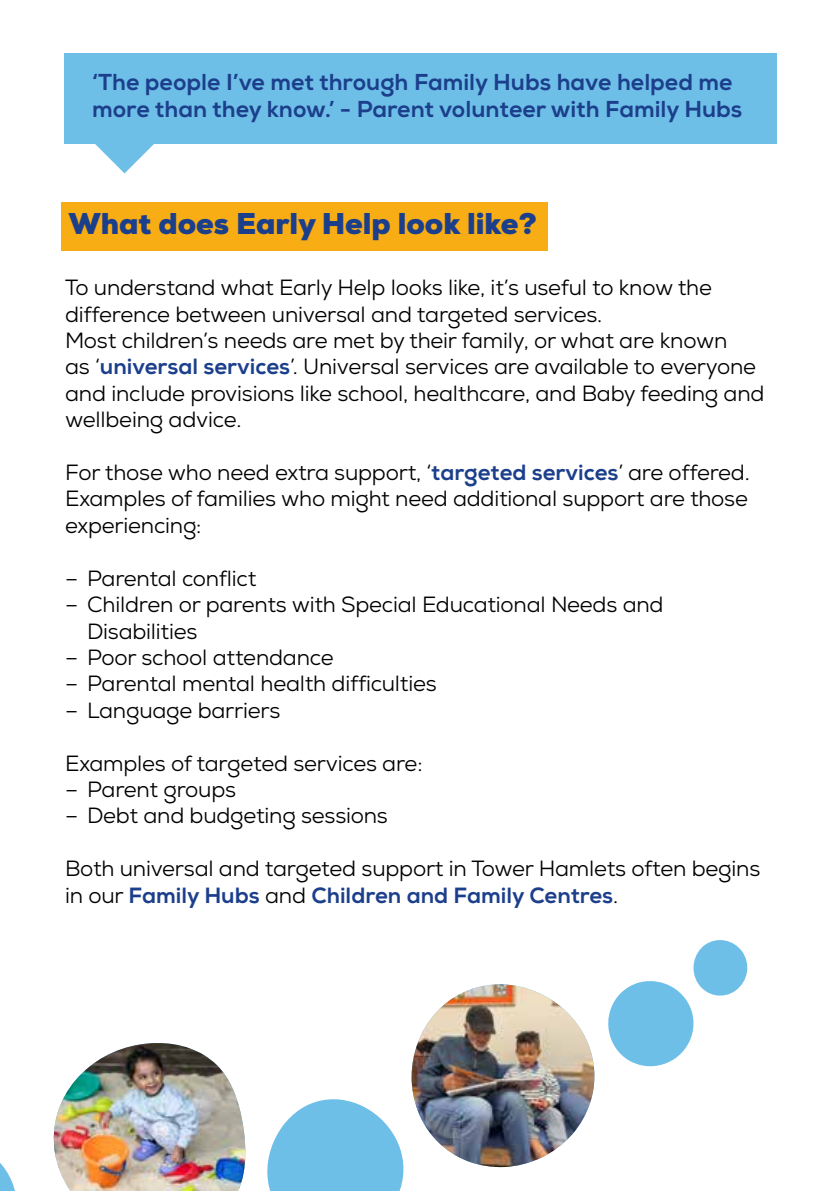
<style>
.page{position:relative;width:840px;height:1191px;background:#fff}
.page>*{position:absolute;margin:0;border:0;box-sizing:border-box;transform-origin:0 0}
.t1{font:900 30px "Nexa";color:#1c3f8c}
.t2{font:800 23px/27.6px "Nexa";color:#1c3f8c}
.t3{font:22px/26.4px "Nexa";letter-spacing:-.01em;color:#000}
.s1{font-weight:800;color:#1c3f8c}
</style>
<div class="page">
<div style="left:62px;top:202px;width:485px;height:49px;background:#f8ad15"></div>
<div style="left:64px;top:53px;width:711px;height:91px;background:#6ebfe8"></div>
<svg style="left:0;top:1163px;width:15px;height:28px"></svg>
<img style="left:53px;top:1043px;width:193px;height:148px">
<svg style="left:267px;top:940px;width:480px;height:251px"></svg>
<svg style="left:95px;top:144px;width:59px;height:29px"></svg>
<p class="t2" style="left:92px;top:68px;width:651px">‘The people I’ve met through Family Hubs have helped me more than they know.’ - Parent volunteer with Family Hubs</p>
<p class="t1" style="left:69px;top:204px;width:469px">What does Early Help look like?</p>
<p class="t3" style="left:65px;top:274px;width:648px">To understand what Early Help looks like, it’s useful to know the difference between universal and targeted services.</p>
<p class="t3" style="left:65px;top:327px;width:700px">Most children’s needs are met by their family, or what are known<br>as ‘<span class="s1">universal services</span>’. Universal services are available to everyone and include provisions like school, healthcare, and Baby feeding and wellbeing advice.</p>
<p class="t3" style="left:65px;top:459px;width:685px;text-align:justify">For those who need extra support, ‘<span class="s1">targeted services</span>’ are offered.<br>Examples of families who might need additional support are those experiencing:</p>
<p class="t3" style="left:65px;top:565px;width:193px">– Parental conflict</p>
<p class="t3" style="left:65px;top:591px;width:599px">– Children or parents with Special Educational Needs and</p>
<p class="t3" style="left:87px;top:618px;width:112px">Disabilities</p>
<p class="t3" style="left:65px;top:644px;width:270px">– Poor school attendance</p>
<p class="t3" style="left:65px;top:670px;width:373px">– Parental mental health difficulties</p>
<p class="t3" style="left:65px;top:697px;width:217px">– Language barriers</p>
<p class="t3" style="left:65px;top:750px;width:359px">Examples of targeted services are:</p>
<p class="t3" style="left:65px;top:776px;width:172px">– Parent groups</p>
<p class="t3" style="left:65px;top:802px;width:324px">– Debt and budgeting sessions</p>
<p class="t3" style="left:65px;top:855px;width:696px">Both universal and targeted support in Tower Hamlets often begins in our <span class="s1">Family Hubs</span> and <span class="s1">Children and Family Centres</span>.</p>
</div>
